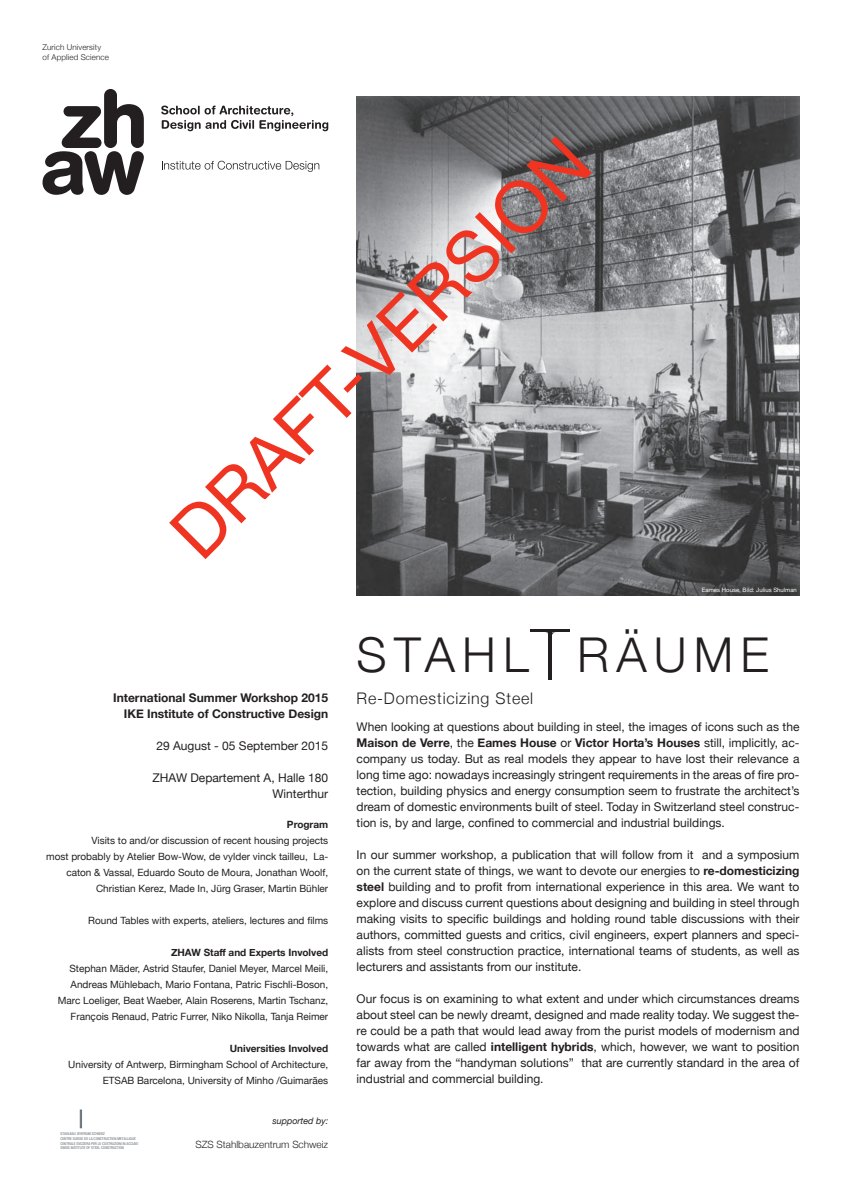
<style>
.page{position:relative;width:842px;height:1191px;background:#fff}
.page>*{position:absolute;margin:0;border:0;box-sizing:border-box;transform-origin:0 0}
.t1{font:72px "Helvetica Neue";color:#ef3522}
.t2{font:300 48px "Helvetica Neue";letter-spacing:.15em;color:#231f20}
.t3{font:300 16px "Helvetica Neue";letter-spacing:.05em;color:#231f20}
.t4{font:12px/16px "Helvetica Neue";color:#231f20;text-align:justify}
.t5{font:700 12px/16px "Helvetica Neue";color:#231f20;text-align:right}
.t6{font:10px/16px "Helvetica Neue";color:#231f20;text-align:right}
.t7{font:700 10px "Helvetica Neue";color:#231f20}
.t8{font:300 10px "Helvetica Neue";color:#231f20}
.t9{font:italic 9px "Helvetica Neue";color:#231f20}
.t10{font:300 8px/9.6px "Helvetica Neue";letter-spacing:.015em;color:#231f20}
.t11{font:6px "Helvetica Neue";color:#fff}
.t12{font:condensed 3.9px/4.6px "Helvetica Neue";color:#6a747b}
.s1{font-weight:700}
</style>
<div class="page">
<svg style="left:80px;top:1109px;width:2px;height:19px"></svg>
<hr style="left:530px;top:629px;width:40px;height:3px;background:#231f20">
<hr style="left:549px;top:632px;width:3px;height:47px;background:#231f20">
<svg style="left:545px;top:632px;width:11px;height:3px"></svg>
<svg style="left:43px;top:89px;width:101px;height:106px"></svg>
<svg style="left:161px;top:106px;width:167px;height:25px"></svg>
<svg style="left:162px;top:161px;width:157px;height:11px"></svg>
<img style="left:357px;top:96px;width:442px;height:499px">
<p class="t10" style="left:43px;top:42px;width:68px">Zurich University of Applied Science</p>
<h1 class="t1" style="left:147px;top:508px;width:559px;rotate:-45deg">DRAFT-VERSION</h1>
<p class="t11" style="left:702px;top:585px;width:96px">Eames House, Bild: Julius Shulman</p>
<h2 class="t2" style="left:357px;top:616px;width:414px">STAHL RÄUME</h2>
<p class="t5" style="left:113px;top:690px;width:217px">International Summer Workshop 2015<br>IKE Institute of Constructive Design</p>
<p class="t4" style="left:156px;top:738px;width:173px">29 August - 05 September 2015</p>
<p class="t4" style="left:153px;top:770px;width:177px;text-align:right">ZHAW Departement A, Halle 180<br>Winterthur</p>
<p class="t7" style="left:287px;top:817px;width:43px">Program</p>
<p class="t6" style="left:46px;top:833px;width:284px">Visits to and/or discussion of recent housing projects<br>most probably by Atelier Bow-Wow, de vylder vinck tailleu, La&shy;caton &amp; Vassal, Eduardo Souto de Moura, Jonathan Woolf, Christian Kerez, Made In, Jürg Graser, Martin Bühler</p>
<p class="t6" style="left:88px;top:913px;width:242px">Round Tables with experts, ateliers, lectures and films</p>
<p class="t7" style="left:171px;top:945px;width:159px">ZHAW Staff and Experts Involved</p>
<p class="t6" style="left:58px;top:961px;width:272px">Stephan Mäder, Astrid Staufer, Daniel Meyer, Marcel Meili, Andreas Mühlebach, Mario Fontana, Patric Fischli-Boson, Marc Loeliger, Beat Waeber, Alain Roserens, Martin Tschanz, François Renaud, Patric Furrer, Niko Nikolla, Tanja Reimer</p>
<p class="t7" style="left:230px;top:1041px;width:100px">Universities Involved</p>
<p class="t6" style="left:68px;top:1057px;width:262px">University of Antwerp, Birmingham School of Architecture,<br>ETSAB Barcelona, University of Minho /Guimarães</p>
<p class="t12" style="left:60px;top:1131px;width:79px">STAHLBAU ZENTRUM SCHWEIZ<br>CENTRE SUISSE DE LA CONSTRUCTION METALLIQUE CENTRALE SVIZZERA PER LE COSTRUZIONI IN ACCIAIO SWISS INSTITUTE OF STEEL CONSTRUCTION</p>
<p class="t9" style="left:272px;top:1114px;width:57px">supported by:</p>
<p class="t8" style="left:195px;top:1136px;width:134px">SZS Stahlbauzentrum Schweiz</p>
<h3 class="t3" style="left:357px;top:685px;width:178px">Re-Domesticizing Steel</h3>
<p class="t4" style="left:357px;top:719px;width:444px">When looking at questions about building in steel, the images of icons such as the <span class="s1">Maison de Verre</span>, the <span class="s1">Eames House</span> or <span class="s1">Victor Horta’s Houses</span> still, implicitly, ac&shy;company us today. But as real models they appear to have lost their relevance a long time ago: nowadays increasingly stringent requirements in the areas of fire pro&shy;tection, building physics and energy consumption seem to frustrate the architect’s dream of domestic environments built of steel. Today in Switzerland steel construc&shy;tion is, by and large, confined to commercial and industrial buildings.</p>
<p class="t4" style="left:357px;top:847px;width:444px">In our summer workshop, a publication that will follow from it and a symposium on the current state of things, we want to devote our energies to <span class="s1">re-domesticizing steel</span> building and to profit from international experience in this area. We want to explore and discuss current questions about designing and building in steel through making visits to specific buildings and holding round table discussions with their authors, committed guests and critics, civil engineers, expert planners and speci&shy;alists from steel construction practice, international teams of students, as well as lecturers and assistants from our institute.</p>
<p class="t4" style="left:357px;top:991px;width:444px">Our focus is on examining to what extent and under which circumstances dreams about steel can be newly dreamt, designed and made reality today. We suggest the&shy;re could be a path that would lead away from the purist models of modernism and towards what are called <span class="s1">intelligent hybrids</span>, which, however, we want to position far away from the “handyman solutions” that are currently standard in the area of industrial and commercial building.</p>
</div>
